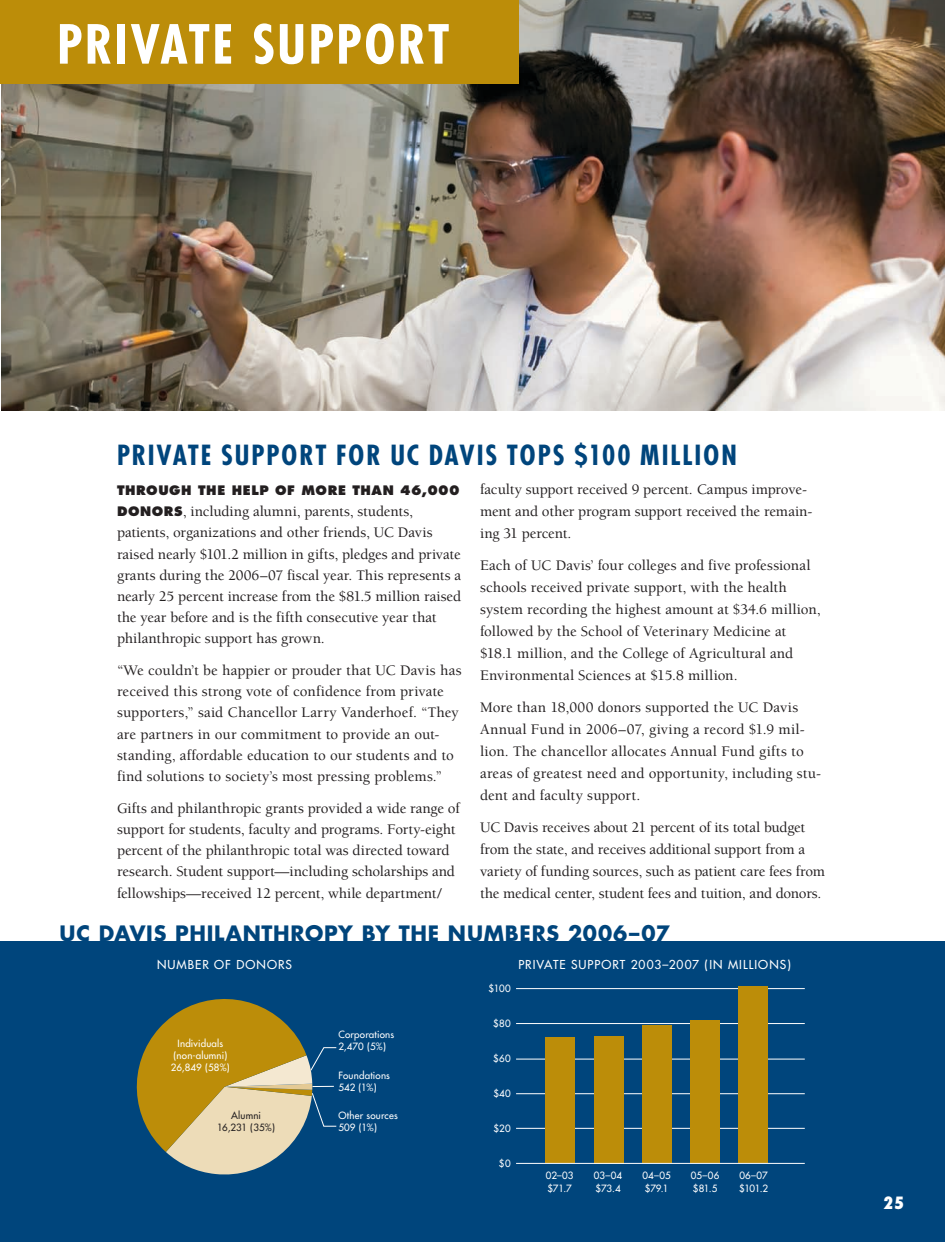
<style>
.page{position:relative;width:945px;height:1242px;background:#fff}
.page>*{position:absolute;margin:0;border:0;box-sizing:border-box;transform-origin:0 0}
.t1{font:700 condensed 52.5px "Futura";letter-spacing:.045em;color:#fff}
.t2{font:700 condensed 27px "Futura";letter-spacing:.07em;color:#00457c}
.t3{font:700 20.7px "Futura";letter-spacing:.04em;color:#00457c}
.t4{font:800 condensed 16.5px "Futura";color:#fff}
.t5{font:500 15px/21.1px "Berkeley";color:#231f20}
.t6{font:800 12.75px "Futura";letter-spacing:.045em;color:#231f20}
.t7{font:12px "Futura";letter-spacing:.085em;color:#fff}
.t8{font:9.75px/12px "Futura";letter-spacing:.01em;color:#fff}
.t9{font:9.75px/12px "Futura";color:#231f20;text-align:center}
.s1{font-family:"Futura";font-weight:800;font-size:12.75px}
</style>
<div class="page">
<div style="left:0;top:941px;width:945px;height:301px;background:#00457c"></div>
<img style="left:1px;top:0;width:944px;height:410px">
<div style="left:0;top:0;width:519px;height:84px;background:#bc8d09"></div>
<svg style="left:136px;top:999px;width:201px;height:176px"></svg>
<hr style="left:516px;top:988px;width:289px;height:1px;background:#fff">
<hr style="left:516px;top:1023px;width:289px;height:1px;background:#fff">
<hr style="left:516px;top:1059px;width:289px;height:1px;background:#fff">
<hr style="left:516px;top:1093px;width:289px;height:1px;background:#fff">
<hr style="left:516px;top:1128px;width:289px;height:1px;background:#fff">
<div style="left:545px;top:1038px;width:30px;height:125px;background:#bc8d09"></div>
<div style="left:594px;top:1036px;width:30px;height:127px;background:#bc8d09"></div>
<div style="left:642px;top:1026px;width:30px;height:137px;background:#bc8d09"></div>
<div style="left:691px;top:1020px;width:29px;height:143px;background:#bc8d09"></div>
<div style="left:739px;top:987px;width:29px;height:176px;background:#bc8d09"></div>
<hr style="left:516px;top:1163px;width:289px;height:1px;background:#fff">
<h1 class="t1" style="left:57px;top:10px;width:394px">PRIVATE SUPPORT</h1>
<h2 class="t2" style="left:117px;top:438px;width:621px">PRIVATE SUPPORT FOR UC DAVIS TOPS $100 MILLION</h2>
<p class="t6" style="left:117px;top:482px;width:344px">THROUGH THE HELP OF MORE THAN 46,000</p>
<p class="t5" style="left:117px;top:501px;width:346px"><span class="s1">DONORS</span>, including alumni, parents, students, patients, organizations and other friends, UC Davis raised nearly $101.2 million in gifts, pledges and private grants during the 2006–07 fiscal year. This represents a nearly 25 percent increase from the $81.5 million raised the year before and is the fifth consecutive year that philanthropic support has grown.</p>
<p class="t5" style="left:117px;top:660px;width:346px">“We couldn’t be happier or prouder that UC Davis has received this strong vote of confidence from private supporters,” said Chancellor Larry Vanderhoef. “They are partners in our commitment to provide an out&shy;standing, affordable education to our students and to find solutions to society’s most pressing problems.”</p>
<p class="t5" style="left:117px;top:798px;width:344px">Gifts and philanthropic grants provided a wide range of support for students, faculty and programs. Forty-eight percent of the philanthropic total was directed toward research. Student support—including scholarships and fellowships—received 12 percent, while department/</p>
<p class="t5" style="left:480px;top:479px;width:334px;line-height:21.9px">faculty support received 9 percent. Campus improve&shy;ment and other program support received the remain&shy;ing 31 percent.</p>
<p class="t5" style="left:480px;top:555px;width:342px;line-height:21.9px">Each of UC Davis’ four colleges and five professional schools received private support, with the health system recording the highest amount at $34.6 million, followed by the School of Veterinary Medicine at $18.1 million, and the College of Agricultural and Environmental Sciences at $15.8 million.</p>
<p class="t5" style="left:480px;top:697px;width:343px;line-height:21.9px">More than 18,000 donors supported the UC Davis Annual Fund in 2006–07, giving a record $1.9 mil&shy;lion. The chancellor allocates Annual Fund gifts to areas of greatest need and opportunity, including stu&shy;dent and faculty support.</p>
<p class="t5" style="left:480px;top:817px;width:347px;line-height:21.9px">UC Davis receives about 21 percent of its total budget from the state, and receives additional support from a variety of funding sources, such as patient care fees from the medical center, student fees and tuition, and donors.</p>
<h3 class="t3" style="left:60px;top:919px;width:612px">UC DAVIS PHILANTHROPY BY THE NUMBERS 2006–07</h3>
<p class="t7" style="left:157px;top:957px;width:136px">Number of donors</p>
<p class="t7" style="left:518px;top:957px;width:274px">Private support 2003–2007 (in millions)</p>
<p class="t8" style="left:171px;top:1037px;width:60px;text-align:center">Individuals (non-alumni)<br>26,849 (58%)</p>
<p class="t9" style="left:217px;top:1109px;width:59px">Alumni<br>16,231 (35%)</p>
<p class="t8" style="left:338px;top:1029px;width:57px">Corporations<br>2,470 (5%)</p>
<p class="t8" style="left:338px;top:1069px;width:53px">Foundations<br>542 (1%)</p>
<p class="t8" style="left:338px;top:1110px;width:61px">Other sources<br>509 (1%)</p>
<p class="t8" style="left:488px;top:983px;width:24px">$100</p>
<p class="t8" style="left:493px;top:1018px;width:19px">$80</p>
<p class="t8" style="left:493px;top:1053px;width:19px">$60</p>
<p class="t8" style="left:493px;top:1088px;width:19px">$40</p>
<p class="t8" style="left:493px;top:1123px;width:19px">$20</p>
<p class="t8" style="left:499px;top:1158px;width:13px">$0</p>
<p class="t8" style="left:546px;top:1169px;width:29px;line-height:12.8px">02–03 $71.7</p>
<p class="t8" style="left:594px;top:1169px;width:30px;line-height:12.8px">03–04 $73.4</p>
<p class="t8" style="left:643px;top:1169px;width:30px;line-height:12.8px">04–05 $79.1</p>
<p class="t8" style="left:691px;top:1169px;width:30px;line-height:12.8px">05–06 $81.5</p>
<p class="t8" style="left:739px;top:1169px;width:31px;line-height:12.8px">06–07 $101.2</p>
<p class="t4" style="left:883px;top:1193px;width:23px">25</p>
</div>
